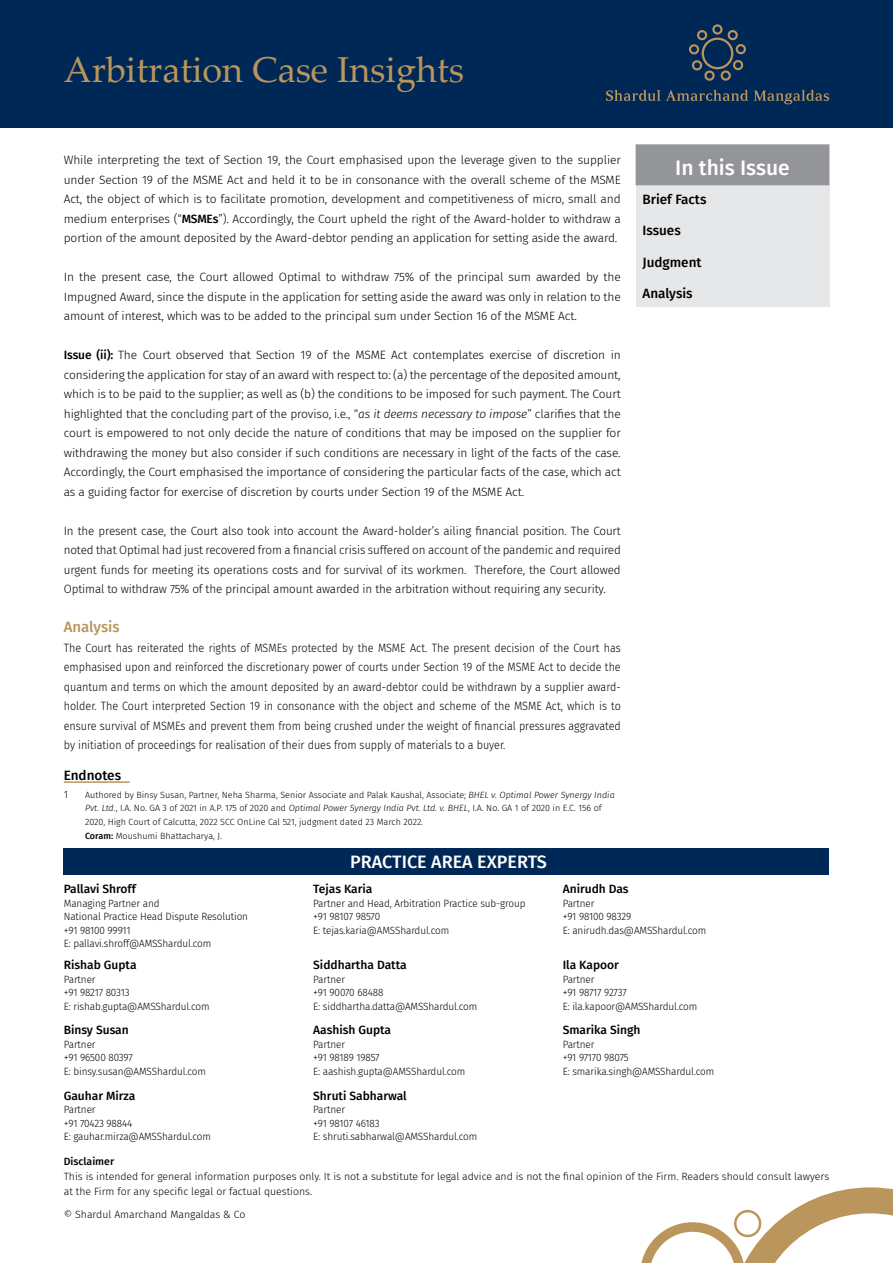
<style>
.page{position:relative;width:893px;height:1263px;background:#fff}
.page>*{position:absolute;margin:0;border:0;box-sizing:border-box;transform-origin:0 0}
.t1{font:36px "Palatino Linotype";color:#ba955c}
.t2{font:500 21px "Fira Sans";color:#fff}
.t3{font:500 18px "Fira Sans";color:#fff}
.t4{font:500 15px "Fira Sans";color:#ba955c}
.t5{font:500 13.5px "Fira Sans";color:#000}
.t6{font:300 12px/19.5px "Fira Sans";letter-spacing:-.01em;color:#000;text-align:justify}
.t7{font:300 12px/19.5px "Fira Sans";letter-spacing:-.01em;color:#000;text-align:justify;scale:.9 1}
.t8{font:500 12px "Fira Sans";color:#000}
.t9{font:300 10.5px/13.5px "Fira Sans";letter-spacing:-.01em;color:#000;scale:.95 1}
.t10{font:300 10.5px/15px "Fira Sans";letter-spacing:-.01em;color:#000}
.t11{font:500 10.5px "Fira Sans";color:#000}
.t12{font:300 9px/13.5px "Fira Sans";color:#000}
.s1{font-weight:500}
.s2{font-style:italic}
</style>
<div class="page">
<svg style="left:641px;top:1187px;width:252px;height:76px"></svg>
<div style="left:0;top:0;width:893px;height:128px;background:#002856"></div>
<svg style="left:606px;top:90px;width:54px;height:11px"></svg>
<svg style="left:666px;top:90px;width:82px;height:11px"></svg>
<svg style="left:754px;top:90px;width:75px;height:14px"></svg>
<svg style="left:689px;top:24px;width:57px;height:57px"></svg>
<hr style="left:64px;top:781px;width:66px;height:2px;background:#ba955c">
<div style="left:64px;top:848px;width:765px;height:27px;background:#002856"></div>
<div style="left:636px;top:145px;width:193px;height:162px;background:#e6e7e8"></div>
<div style="left:636px;top:145px;width:193px;height:40px;background:#939598"></div>
<h1 class="t1" style="left:64px;top:45px;width:402px">Arbitration Case Insights</h1>
<p class="t6" style="left:64px;top:150px;width:559px">While interpreting the text of Section 19, the Court emphasised upon the leverage given to the supplier under Section 19 of the MSME Act and held it to be in consonance with the overall scheme of the MSME Act, the object of which is to facilitate promotion, development and competitiveness of micro, small and medium enterprises (“<span class="s1">MSMEs</span>”). Accordingly, the Court upheld the right of the Award-holder to withdraw a portion of the amount deposited by the Award-debtor pending an application for setting aside the award.</p>
<p class="t6" style="left:64px;top:267px;width:558px">In the present case, the Court allowed Optimal to withdraw 75% of the principal sum awarded by the Impugned Award, since the dispute in the application for setting aside the award was only in relation to the amount of interest, which was to be added to the principal sum under Section 16 of the MSME Act.</p>
<p class="t6" style="left:64px;top:345px;width:559px"><span class="s1">Issue (ii):</span> The Court observed that Section 19 of the MSME Act contemplates exercise of discretion in considering the application for stay of an award with respect to: (a) the percentage of the deposited amount, which is to be paid to the supplier; as well as (b) the conditions to be imposed for such payment. The Court highlighted that the concluding part of the proviso, i.e., “<span class="s2">as it deems necessary to impose</span>” clarifies that the court is empowered to not only decide the nature of conditions that may be imposed on the supplier for withdrawing the money but also consider if such conditions are necessary in light of the facts of the case.<br>Accordingly, the Court emphasised the importance of considering the particular facts of the case, which act as a guiding factor for exercise of discretion by courts under Section 19 of the MSME Act.</p>
<p class="t6" style="left:64px;top:521px;width:559px">In the present case, the Court also took into account the Award-holder’s ailing financial position. The Court noted that Optimal had just recovered from a financial crisis suffered on account of the pandemic and required urgent funds for meeting its operations costs and for survival of its workmen. Therefore, the Court allowed Optimal to withdraw 75% of the principal amount awarded in the arbitration without requiring any security.</p>
<p class="t4" style="left:64px;top:615px;width:57px">Analysis</p>
<p class="t7" style="left:64px;top:638px;width:620px">The Court has reiterated the rights of MSMEs protected by the MSME Act. The present decision of the Court has emphasised upon and reinforced the discretionary power of courts under Section 19 of the MSME Act to decide the quantum and terms on which the amount deposited by an award-debtor could be withdrawn by a supplier award&shy;holder. The Court interpreted Section 19 in consonance with the object and scheme of the MSME Act, which is to ensure survival of MSMEs and prevent them from being crushed under the weight of financial pressures aggravated by initiation of proceedings for realisation of their dues from supply of materials to a buyer.</p>
<p class="t5" style="left:64px;top:764px;width:59px">Endnotes</p>
<p class="t10" style="left:64px;top:786px;width:6px">1</p>
<p class="t12" style="left:85px;top:787px;width:531px">Authored by Binsy Susan, Partner, Neha Sharma, Senior Associate and Palak Kaushal, Associate; <span class="s2">BHEL v. Optimal Power Synergy India<br>Pvt. Ltd.</span>, I.A. No. GA 3 of 2021 in A.P. 175 of 2020 and <span class="s2">Optimal Power Synergy India Pvt. Ltd. v. BHEL</span>, I.A. No. GA 1 of 2020 in E.C. 156 of<br>2020, High Court of Calcutta, 2022 SCC OnLine Cal 521, judgment dated 23 March 2022.</p>
<p class="t12" style="left:85px;top:829px;width:138px"><span class="s1">Coram:</span> Moushumi Bhattacharya, J.</p>
<h3 class="t3" style="left:350px;top:847px;width:198px">PRACTICE AREA EXPERTS</h3>
<h2 class="t2" style="left:675px;top:151px;width:116px">In this Issue</h2>
<p class="t5" style="left:642px;top:188px;width:65px">Brief Facts</p>
<p class="t5" style="left:642px;top:220px;width:40px">Issues</p>
<p class="t5" style="left:642px;top:251px;width:61px">Judgment</p>
<p class="t5" style="left:642px;top:283px;width:52px">Analysis</p>
<p class="t8" style="left:64px;top:879px;width:74px">Pallavi Shroff</p>
<p class="t9" style="left:64px;top:896px;width:195px">Managing Partner and<br>National Practice Head Dispute Resolution +91 98100 99911<br>E: pallavi.shroff@AMSShardul.com</p>
<p class="t8" style="left:64px;top:955px;width:74px">Rishab Gupta</p>
<p class="t9" style="left:64px;top:972px;width:155px">Partner<br>+91 98217 80313<br>E: rishab.gupta@AMSShardul.com</p>
<p class="t8" style="left:64px;top:1020px;width:67px">Binsy Susan</p>
<p class="t9" style="left:64px;top:1037px;width:151px">Partner<br>+91 96500 80397<br>E: binsy.susan@AMSShardul.com</p>
<p class="t8" style="left:64px;top:1086px;width:73px">Gauhar Mirza</p>
<p class="t9" style="left:64px;top:1103px;width:156px">Partner<br>+91 70423 98844<br>E: gauhar.mirza@AMSShardul.com</p>
<p class="t8" style="left:313px;top:879px;width:61px">Tejas Karia</p>
<p class="t9" style="left:313px;top:896px;width:225px">Partner and Head, Arbitration Practice sub-group +91 98107 98570<br>E: tejas.karia@AMSShardul.com</p>
<p class="t8" style="left:313px;top:955px;width:95px">Siddhartha Datta</p>
<p class="t9" style="left:313px;top:972px;width:174px">Partner<br>+91 90070 68488<br>E: siddhartha.datta@AMSShardul.com</p>
<p class="t8" style="left:313px;top:1020px;width:79px">Aashish Gupta</p>
<p class="t9" style="left:313px;top:1037px;width:161px">Partner<br>+91 98189 19857<br>E: aashish.gupta@AMSShardul.com</p>
<p class="t8" style="left:313px;top:1086px;width:95px">Shruti Sabharwal</p>
<p class="t9" style="left:313px;top:1103px;width:174px">Partner<br>+91 98107 46183<br>E: shruti.sabharwal@AMSShardul.com</p>
<p class="t8" style="left:563px;top:879px;width:67px">Anirudh Das</p>
<p class="t9" style="left:563px;top:896px;width:153px">Partner<br>+91 98100 98329<br>E: anirudh.das@AMSShardul.com</p>
<p class="t8" style="left:563px;top:955px;width:58px">Ila Kapoor</p>
<p class="t9" style="left:563px;top:972px;width:143px">Partner<br>+91 98717 92737<br>E: ila.kapoor@AMSShardul.com</p>
<p class="t8" style="left:563px;top:1020px;width:79px">Smarika Singh</p>
<p class="t9" style="left:563px;top:1037px;width:161px">Partner<br>+91 97170 98075<br>E: smarika.singh@AMSShardul.com</p>
<p class="t11" style="left:64px;top:1153px;width:52px">Disclaimer</p>
<p class="t10" style="left:64px;top:1168px;width:767px">This is intended for general information purposes only. It is not a substitute for legal advice and is not the final opinion of the Firm. Readers should consult lawyers at the Firm for any specific legal or factual questions.</p>
<p class="t10" style="left:64px;top:1207px;width:183px">© Shardul Amarchand Mangaldas &amp; Co</p>
</div>
